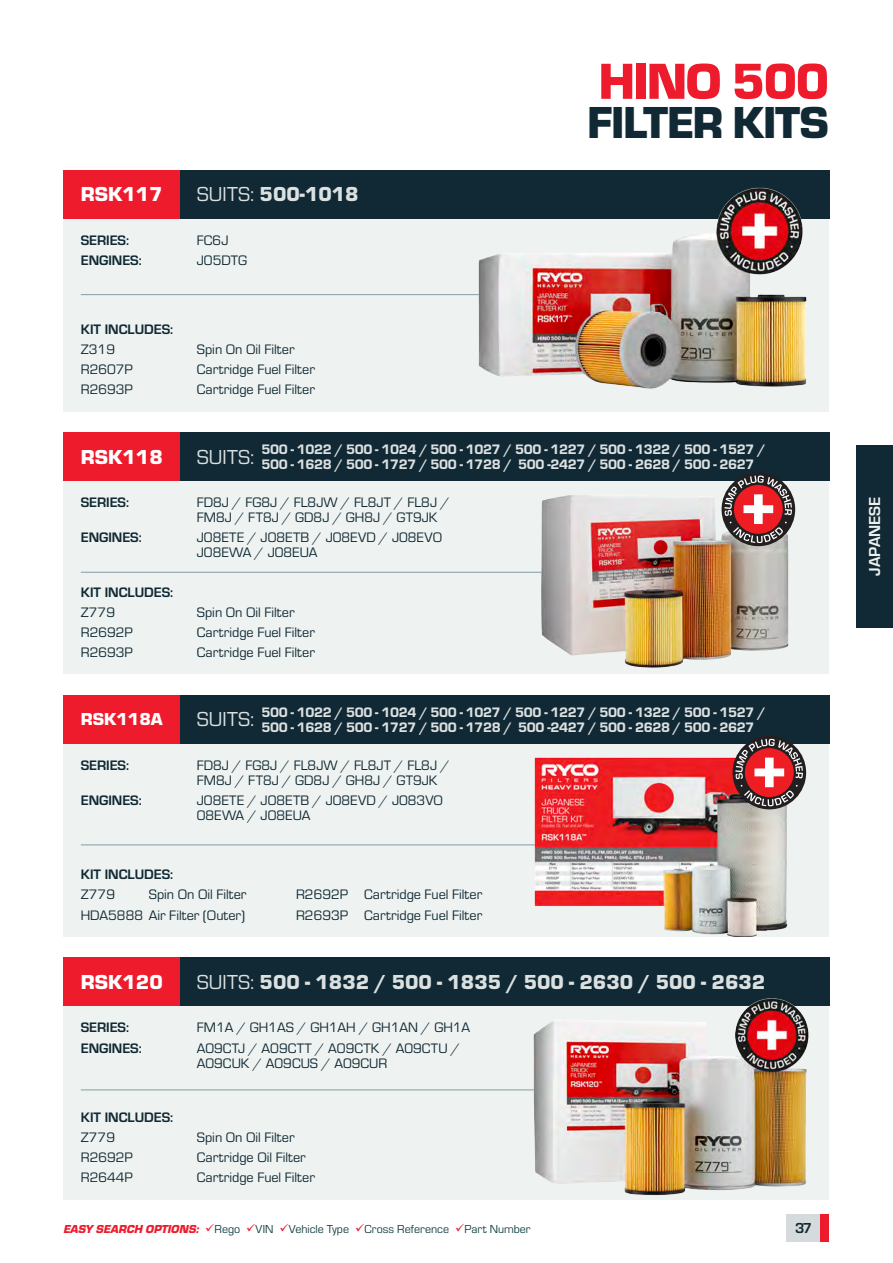
<style>
.page{position:relative;width:893px;height:1263px;background:#fff}
.page>*{position:absolute;margin:0;border:0;box-sizing:border-box;transform-origin:0 0}
.t1{font:900 52.5px "Eurostile";letter-spacing:-.03em;color:#ee1b2d}
.t2{font:900 46.5px "Eurostile";letter-spacing:-.03em;color:#112934}
.t3{font:900 21px "Eurostile";color:#dbe0e1}
.t4{font:900 21px "Eurostile";color:#fff}
.t5{font:21px "Eurostile";letter-spacing:.005em;color:#dbe0e1}
.t6{font:900 18px "Eurostile";color:#fff}
.t7{font:700 16.5px "Eurostile";color:#ecf0ee}
.t8{font:700 15px "Eurostile";color:#112934}
.t9{font:14.25px/15px "Eurostile";color:#112934}
.t10{font:14.25px/15px "Eurostile Hea";letter-spacing:-.025em;color:#dbe0e1}
.t11{font:700 14.25px "Eurostile";color:#112934}
.t12{font:12px "Eurostile";color:#174245}
.s1{font-weight:400}
.s2{font-weight:900;font-style:italic;color:#ee1b2d}
.s3{color:#ee1b2d}
</style>
<div class="page">
<div style="left:856px;top:445px;width:37px;height:182px;background:#112934"></div>
<div style="left:787px;top:1215px;width:34px;height:27px;background:#d5dadc"></div>
<div style="left:821px;top:1215px;width:8px;height:27px;background:#ee1b2d"></div>
<div style="left:64px;top:481px;width:765px;height:193px;background:#eef3f1"></div>
<div style="left:64px;top:1006px;width:765px;height:193px;background:#eef3f1"></div>
<div style="left:64px;top:743px;width:765px;height:193px;background:#eef3f1"></div>
<div style="left:64px;top:218px;width:765px;height:193px;background:#eef3f1"></div>
<div style="left:180px;top:170px;width:649px;height:48px;background:#112934"></div>
<div style="left:180px;top:958px;width:649px;height:48px;background:#112934"></div>
<div style="left:64px;top:170px;width:116px;height:48px;background:#ee1b2d"></div>
<div style="left:64px;top:433px;width:116px;height:48px;background:#ee1b2d"></div>
<div style="left:64px;top:958px;width:116px;height:48px;background:#ee1b2d"></div>
<div style="left:64px;top:695px;width:116px;height:48px;background:#ee1b2d"></div>
<hr style="left:81px;top:572px;width:472px;height:1px;background:#869ca1">
<hr style="left:81px;top:1089px;width:472px;height:1px;background:#869ca1">
<hr style="left:81px;top:844px;width:488px;height:1px;background:#869ca1">
<hr style="left:81px;top:294px;width:472px;height:1px;background:#869ca1">
<img style="left:466px;top:187px;width:353px;height:202px">
<div style="left:180px;top:433px;width:649px;height:48px;background:#112934"></div>
<div style="left:180px;top:695px;width:649px;height:48px;background:#112934"></div>
<img style="left:524px;top:998px;width:285px;height:198px">
<img style="left:526px;top:757px;width:262px;height:179px">
<img style="left:541px;top:495px;width:247px;height:173px">
<div style="left:722px;top:473px;width:73px;height:73px;background:#231f20;border-radius:50%"></div>
<svg style="left:724px;top:475px;width:68px;height:68px"></svg>
<div style="left:732px;top:736px;width:74px;height:73px;background:#231f20;border-radius:50%"></div>
<svg style="left:735px;top:739px;width:68px;height:67px"></svg>
<p class="t4" style="left:81px;top:179px;width:84px">RSK117</p>
<p class="t3" style="left:197px;top:179px;width:163px"><span class="s1">SUITS:</span> 500-1018</p>
<p class="t11" style="left:81px;top:230px;width:50px">SERIES:</p>
<p class="t9" style="left:197px;top:232px;width:33px">FC6J</p>
<p class="t11" style="left:81px;top:250px;width:62px">ENGINES:</p>
<p class="t9" style="left:197px;top:252px;width:52px">J05DTG</p>
<p class="t11" style="left:81px;top:319px;width:94px">KIT INCLUDES:</p>
<p class="t9" style="left:81px;top:341px;width:36px">Z319</p>
<p class="t9" style="left:197px;top:341px;width:99px">Spin On Oil Filter</p>
<p class="t9" style="left:81px;top:361px;width:54px">R2607P</p>
<p class="t9" style="left:197px;top:361px;width:120px">Cartridge Fuel Filter</p>
<p class="t9" style="left:81px;top:381px;width:54px">R2693P</p>
<p class="t9" style="left:197px;top:381px;width:120px">Cartridge Fuel Filter</p>
<p class="t1" style="left:598px;top:44px;width:232px">HINO 500</p>
<p class="t2" style="left:587px;top:89px;width:244px">FILTER KITS</p>
<p class="t4" style="left:81px;top:442px;width:84px">RSK118</p>
<p class="t5" style="left:197px;top:442px;width:59px">SUITS:</p>
<p class="t10" style="left:261px;top:441px;width:506px">500 - 1022 / 500 - 1024 / 500 - 1027 / 500 - 1227 / 500 - 1322 / 500 - 1527 /<br>500 - 1628 / 500 - 1727 / 500 - 1728 / 500 -2427 / 500 - 2628 / 500 - 2627</p>
<p class="t11" style="left:81px;top:492px;width:50px">SERIES:</p>
<p class="t9" style="left:197px;top:494px;width:255px">FD8J / FG8J / FL8JW / FL8JT / FL8J /<br>FM8J / FT8J / GD8J / GH8J / GT9JK</p>
<p class="t11" style="left:81px;top:527px;width:62px">ENGINES:</p>
<p class="t9" style="left:197px;top:529px;width:247px">J08ETE / J08ETB / J08EVD / J08EVO<br>J08EWA / J08EUA</p>
<p class="t11" style="left:81px;top:582px;width:94px">KIT INCLUDES:</p>
<p class="t9" style="left:81px;top:604px;width:36px">Z779</p>
<p class="t9" style="left:197px;top:604px;width:99px">Spin On Oil Filter</p>
<p class="t9" style="left:81px;top:624px;width:54px">R2692P</p>
<p class="t9" style="left:197px;top:624px;width:120px">Cartridge Fuel Filter</p>
<p class="t9" style="left:81px;top:644px;width:54px">R2693P</p>
<p class="t9" style="left:197px;top:644px;width:120px">Cartridge Fuel Filter</p>
<p class="t6" style="left:81px;top:706px;width:84px">RSK118A</p>
<p class="t5" style="left:197px;top:705px;width:59px">SUITS:</p>
<p class="t10" style="left:261px;top:703px;width:506px">500 - 1022 / 500 - 1024 / 500 - 1027 / 500 - 1227 / 500 - 1322 / 500 - 1527 /<br>500 - 1628 / 500 - 1727 / 500 - 1728 / 500 -2427 / 500 - 2628 / 500 - 2627</p>
<p class="t11" style="left:81px;top:755px;width:50px">SERIES:</p>
<p class="t9" style="left:197px;top:757px;width:255px">FD8J / FG8J / FL8JW / FL8JT / FL8J /<br>FM8J / FT8J / GD8J / GH8J / GT9JK</p>
<p class="t11" style="left:81px;top:790px;width:62px">ENGINES:</p>
<p class="t9" style="left:197px;top:792px;width:248px">J08ETE / J08ETB / J08EVD / J083VO<br>08EWA / J08EUA</p>
<p class="t11" style="left:81px;top:864px;width:94px">KIT INCLUDES:</p>
<p class="t9" style="left:81px;top:886px;width:36px">Z779</p>
<p class="t9" style="left:149px;top:886px;width:99px">Spin On Oil Filter</p>
<p class="t9" style="left:296px;top:886px;width:54px">R2692P</p>
<p class="t9" style="left:364px;top:886px;width:120px">Cartridge Fuel Filter</p>
<p class="t9" style="left:81px;top:907px;width:166px">HDA5888 Air Filter (Outer)</p>
<p class="t9" style="left:296px;top:907px;width:54px">R2693P</p>
<p class="t9" style="left:364px;top:907px;width:120px">Cartridge Fuel Filter</p>
<p class="t4" style="left:81px;top:967px;width:84px">RSK120</p>
<p class="t3" style="left:197px;top:967px;width:570px"><span class="s1">SUITS:</span> 500 - 1832 / 500 - 1835 / 500 - 2630 / 500 - 2632</p>
<p class="t11" style="left:81px;top:1017px;width:50px">SERIES:</p>
<p class="t9" style="left:197px;top:1019px;width:275px">FM1A / GH1AS / GH1AH / GH1AN / GH1A</p>
<p class="t11" style="left:81px;top:1038px;width:62px">ENGINES:</p>
<p class="t9" style="left:197px;top:1040px;width:265px">A09CTJ / A09CTT / A09CTK / A09CTU /<br>A09CUK / A09CUS / A09CUR</p>
<p class="t11" style="left:81px;top:1107px;width:94px">KIT INCLUDES:</p>
<p class="t9" style="left:81px;top:1129px;width:36px">Z779</p>
<p class="t9" style="left:197px;top:1129px;width:99px">Spin On Oil Filter</p>
<p class="t9" style="left:81px;top:1149px;width:54px">R2692P</p>
<p class="t9" style="left:197px;top:1149px;width:110px">Cartridge Oil Filter</p>
<p class="t9" style="left:81px;top:1169px;width:54px">R2644P</p>
<p class="t9" style="left:197px;top:1169px;width:120px">Cartridge Fuel Filter</p>
<p class="t12" style="left:64px;top:1221px;width:468px"><span class="s2">EASY SEARCH OPTIONS:</span> <span class="s3">✓</span>Rego <span class="s3">✓</span>VIN <span class="s3">✓</span>Vehicle Type <span class="s3">✓</span>Cross Reference <span class="s3">✓</span>Part Number</p>
<p class="t8" style="left:795px;top:1217px;width:19px">37</p>
<p class="t7" style="left:863px;top:576px;width:81px;rotate:-90deg">JAPANESE</p>
</div>
